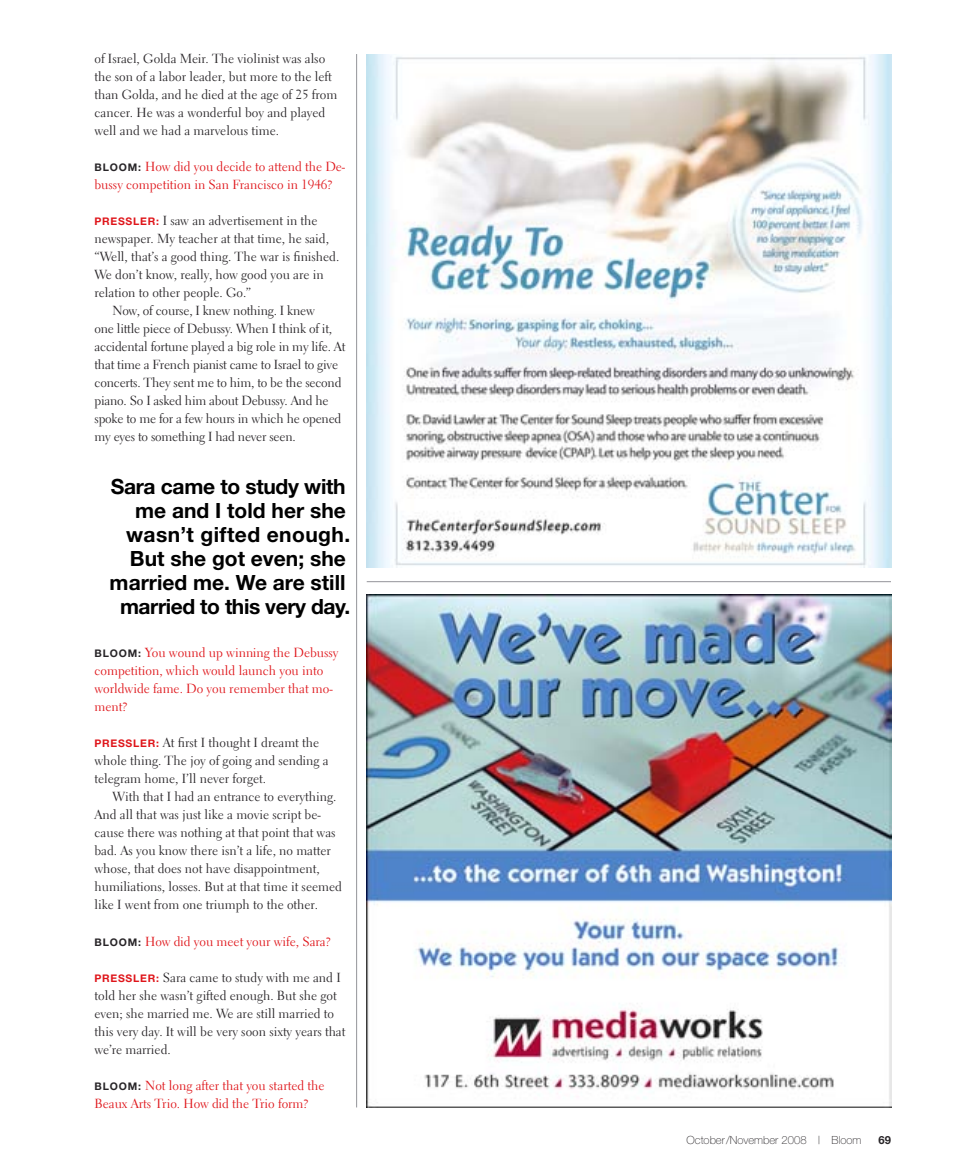
<style>
.page{position:relative;width:972px;height:1175px;background:#fff}
.page>*{position:absolute;margin:0;border:0;box-sizing:border-box;transform-origin:0 0}
.t1{font:700 21px/24px "Helvetica Neue";color:#000;text-align:right}
.t2{font:13.2px/18px "Electra LH";color:#282528}
.t3{font:13.2px/18px "Electra LH";color:#df151a}
.t4{font:100 11.25px "Helvetica Neue";color:#282528}
.t5{font:700 11.25px "Helvetica Neue";color:#282528}
.s1{font-family:"Helvetica Neue";font-weight:700;font-size:10.5px;color:#282528}
.s2{font-family:"Helvetica Neue";font-weight:700;font-size:10.5px;color:#df151a}
</style>
<div class="page">
<img style="left:367px;top:594px;width:524px;height:513px">
<hr style="left:367px;top:581px;width:524px;height:1px;background:#939499">
<img style="left:367px;top:54px;width:524px;height:513px">
<hr style="left:356px;top:54px;width:1px;height:1053px;background:#939499">
<p class="t2" style="left:94px;top:51px;width:244px">of Israel, Golda Meir. The violinist was also the son of a labor leader, but more to the left than Golda, and he died at the age of 25 from cancer. He was a wonderful boy and played well and we had a marvelous time.</p>
<p class="t3" style="left:94px;top:159px;width:252px"><span class="s1">BLOOM:</span> How did you decide to attend the De&shy;bussy competition in San Francisco in 1946?</p>
<p class="t2" style="left:94px;top:213px;width:225px"><span class="s2">PRESSLER:</span> I saw an advertisement in the</p>
<p class="t2" style="left:94px;top:231px;width:236px">newspaper. My teacher at that time, he said,</p>
<p class="t2" style="left:94px;top:249px;width:246px">“Well, that’s a good thing. The war is finished.</p>
<p class="t2" style="left:94px;top:267px;width:231px">We don’t know, really, how good you are in</p>
<p class="t2" style="left:94px;top:285px;width:158px">relation to other people. Go.”</p>
<p class="t2" style="left:112px;top:303px;width:204px">Now, of course, I knew nothing. I knew</p>
<p class="t2" style="left:94px;top:321px;width:239px">one little piece of Debussy. When I think of it,</p>
<p class="t2" style="left:94px;top:339px;width:252px">accidental fortune played a big role in my life. At</p>
<p class="t2" style="left:94px;top:357px;width:245px">that time a French pianist came to Israel to give</p>
<p class="t2" style="left:94px;top:375px;width:249px">concerts. They sent me to him, to be the second</p>
<p class="t2" style="left:94px;top:393px;width:236px">piano. So I asked him about Debussy. And he</p>
<p class="t2" style="left:94px;top:411px;width:248px">spoke to me for a few hours in which he opened</p>
<p class="t2" style="left:94px;top:429px;width:203px">my eyes to something I had never seen.</p>
<h1 class="t1" style="left:110px;top:476px;width:242px">Sara came to study with me and I told her she wasn’t gifted enough.<br>But she got even; she married me. We are still married to this very day.</h1>
<p class="t3" style="left:94px;top:645px;width:246px"><span class="s1">BLOOM:</span> You wound up winning the Debussy competition, which would launch you into worldwide fame. Do you remember that mo&shy;ment?</p>
<p class="t2" style="left:94px;top:735px;width:236px"><span class="s2">PRESSLER:</span> At first I thought I dreamt the whole thing. The joy of going and sending a telegram home, I’ll never forget.</p>
<p class="t2" style="left:94px;top:789px;width:249px;text-indent:18px">With that I had an entrance to everything.<br>And all that was just like a movie script be&shy;cause there was nothing at that point that was bad. As you know there isn’t a life, no matter whose, that does not have disappointment, humiliations, losses. But at that time it seemed like I went from one triumph to the other.</p>
<p class="t3" style="left:94px;top:933px;width:238px"><span class="s1">BLOOM:</span> How did you meet your wife, Sara?</p>
<p class="t2" style="left:94px;top:969px;width:252px"><span class="s2">PRESSLER:</span> Sara came to study with me and I told her she wasn’t gifted enough. But she got even; she married me. We are still married to this very day. It will be very soon sixty years that we’re married.</p>
<p class="t3" style="left:94px;top:1077px;width:232px"><span class="s1">BLOOM:</span> Not long after that you started the<br>Beaux Arts Trio. How did the Trio form?</p>
<p class="t4" style="left:687px;top:1135px;width:177px">October/November 2008 | Bloom</p>
<p class="t5" style="left:878px;top:1135px;width:14px">69</p>
</div>
